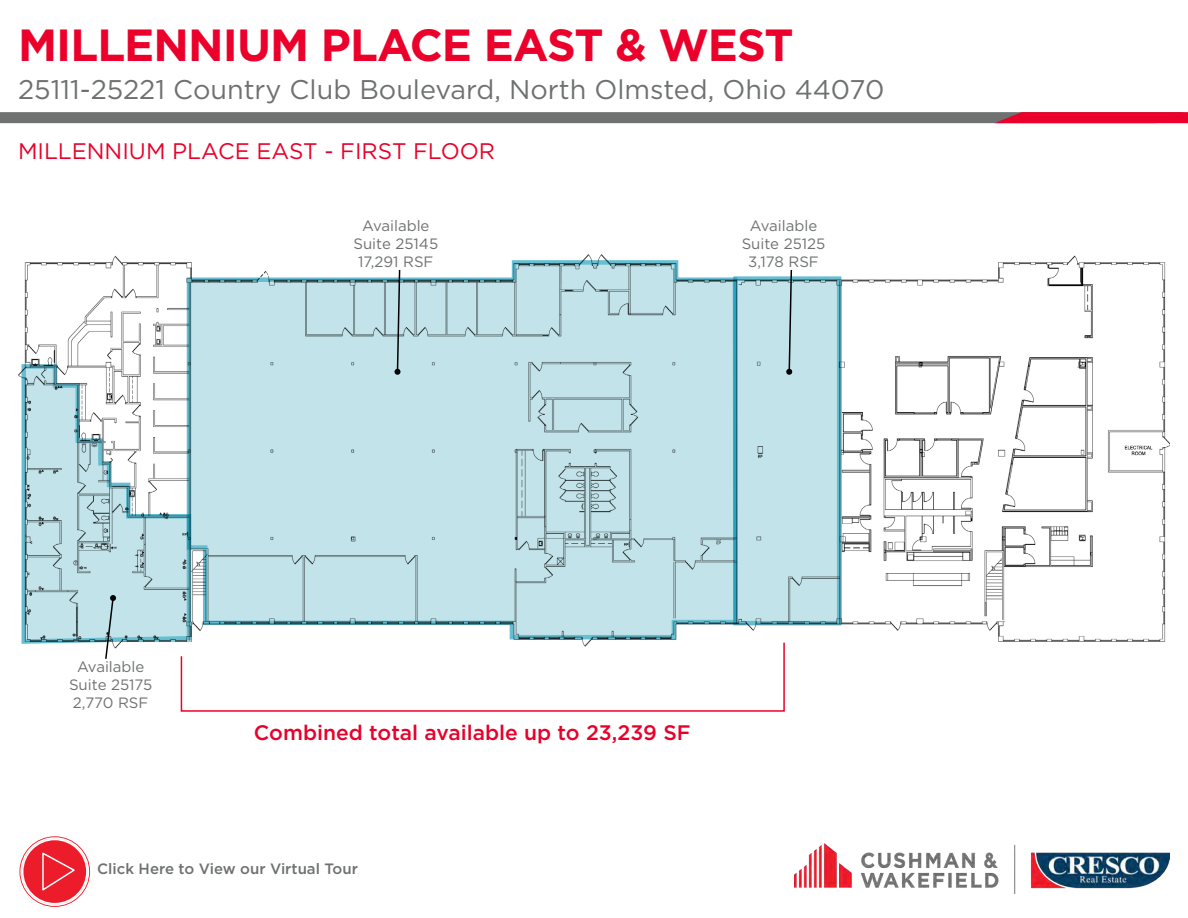
<style>
.page{position:relative;width:1188px;height:918px;background:#fff}
.page>*{position:absolute;margin:0;border:0;box-sizing:border-box;transform-origin:0 0}
.t1{font:700 45px "Gotham";letter-spacing:-.02em;color:#ea002a}
.t2{font:27px "Gotham";color:#6f7171}
.t3{font:22.5px "Gotham";color:#ea002a}
.t4{font:500 21px "Gotham";color:#e8002a}
.t5{font:15px/18px "Gotham";color:#6f7171;text-align:center}
.t6{font:500 15px "Gotham";color:#6f7171}
</style>
<div class="page">
<svg style="left:0;top:112px;width:1188px;height:11px;background:#836268"></svg>
<img style="left:794px;top:843px;width:376px;height:51px">
<img style="left:18px;top:255px;width:1152px;height:393px">
<svg style="left:20px;top:836px;width:70px;height:71px"></svg>
<svg style="left:395px;top:268px;width:6px;height:107px"></svg>
<svg style="left:786px;top:268px;width:7px;height:107px"></svg>
<svg style="left:104px;top:595px;width:12px;height:64px"></svg>
<svg style="left:180px;top:641px;width:606px;height:71px"></svg>
<h1 class="t1" style="left:18px;top:15px;width:777px">MILLENNIUM PLACE EAST &amp; WEST</h1>
<h2 class="t2" style="left:18px;top:73px;width:868px">25111-25221 Country Club Boulevard, North Olmsted, Ohio 44070</h2>
<h3 class="t3" style="left:18px;top:137px;width:479px">MILLENNIUM PLACE EAST - FIRST FLOOR</h3>
<p class="t5" style="left:353px;top:217px;width:86px">Available<br>Suite 25145<br>17,291 RSF</p>
<p class="t5" style="left:742px;top:217px;width:85px">Available<br>Suite 25125<br>3,178 RSF</p>
<p class="t5" style="left:69px;top:657px;width:85px">Available<br>Suite 25175<br>2,770 RSF</p>
<h3 class="t4" style="left:254px;top:719px;width:438px">Combined total available up to 23,239 SF</h3>
<p class="t6" style="left:97px;top:859px;width:262px">Click Here to View our Virtual Tour</p>
</div>
